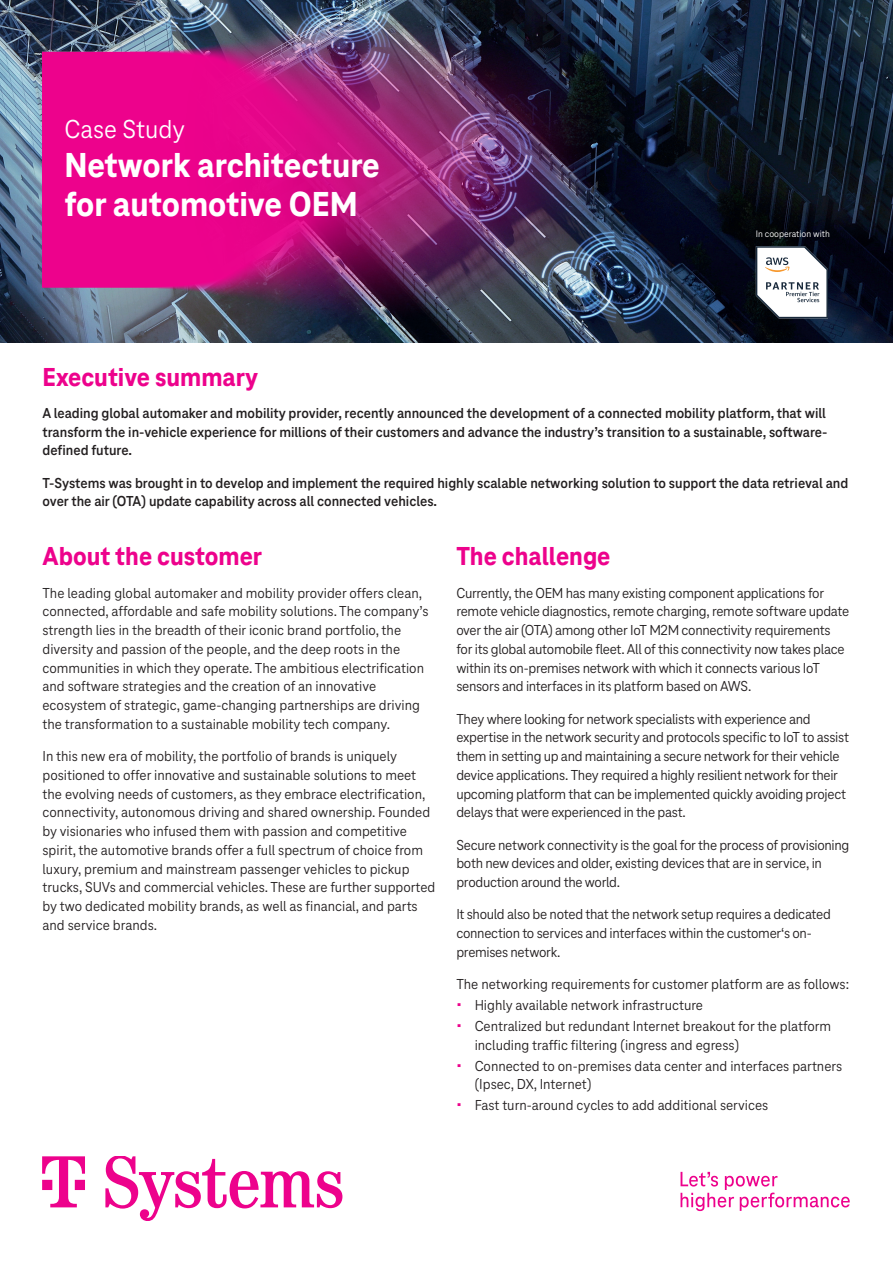
<style>
.page{position:relative;width:893px;height:1263px;background:#fff}
.page>*{position:absolute;margin:0;border:0;box-sizing:border-box;transform-origin:0 0}
.t1{font:800 36px/39px "Tele Neo";color:#fff}
.t2{font:800 27px "Tele Neo";color:#ed028c}
.t3{font:27px "Tele Neo";color:#fff}
.t4{font:15px/18.8px "Tele Neo";letter-spacing:-.005em;color:#231f20}
.t5{font:700 15px/18.8px "Tele Neo";color:#231f20;text-align:justify}
.t6{font:9.75px "Tele Neo";color:#fff}
</style>
<div class="page">
<img style="left:0;top:0;width:893px;height:342px">
<img style="left:43px;top:0;width:788px;height:343px">
<svg style="left:756px;top:246px;width:72px;height:72px"></svg>
<svg style="left:42px;top:1156px;width:300px;height:65px"></svg>
<svg style="left:680px;top:1172px;width:170px;height:39px"></svg>
<h2 class="t3" style="left:65px;top:114px;width:122px">Case Study</h2>
<h1 class="t1" style="left:65px;top:146px;width:317px">Network architecture for automotive OEM</h1>
<p class="t6" style="left:756px;top:228px;width:76px">In cooperation with</p>
<h2 class="t2" style="left:43px;top:362px;width:217px">Executive summary</h2>
<p class="t5" style="left:43px;top:404px;width:786px">A leading global automaker and mobility provider, recently announced the development of a connected mobility platform, that will transform the in-vehicle experience for millions of their customers and advance the industry’s transition to a sustainable, software&shy;defined future.</p>
<p class="t5" style="left:43px;top:473px;width:807px">T-Systems was brought in to develop and implement the required highly scalable networking solution to support the data retrieval and over the air (OTA) update capability across all connected vehicles.</p>
<h2 class="t2" style="left:43px;top:541px;width:221px">About the customer</h2>
<p class="t4" style="left:43px;top:583px;width:387px">The leading global automaker and mobility provider offers clean, connected, affordable and safe mobility solutions. The company’s strength lies in the breadth of their iconic brand portfolio, the diversity and passion of the people, and the deep roots in the communities in which they operate. The ambitious electrification and software strategies and the creation of an innovative ecosystem of strategic, game-changing partnerships are driving the transformation to a sustainable mobility tech company.</p>
<p class="t4" style="left:43px;top:747px;width:394px">In this new era of mobility, the portfolio of brands is uniquely positioned to offer innovative and sustainable solutions to meet the evolving needs of customers, as they embrace electrification, connectivity, autonomous driving and shared ownership. Founded by visionaries who infused them with passion and competitive spirit, the automotive brands offer a full spectrum of choice from luxury, premium and mainstream passenger vehicles to pickup trucks, SUVs and commercial vehicles. These are further supported by two dedicated mobility brands, as well as financial, and parts and service brands.</p>
<h2 class="t2" style="left:456px;top:541px;width:156px">The challenge</h2>
<p class="t4" style="left:456px;top:583px;width:394px">Currently, the OEM has many existing component applications for remote vehicle diagnostics, remote charging, remote software update over the air (OTA) among other IoT M2M connectivity requirements for its global automobile fleet. All of this connectivity now takes place within its on-premises network with which it connects various IoT sensors and interfaces in its platform based on AWS.</p>
<p class="t4" style="left:456px;top:709px;width:394px">They where looking for network specialists with experience and expertise in the network security and protocols specific to IoT to assist them in setting up and maintaining a secure network for their vehicle device applications. They required a highly resilient network for their upcoming platform that can be implemented quickly avoiding project delays that were experienced in the past.</p>
<p class="t4" style="left:456px;top:835px;width:394px">Secure network connectivity is the goal for the process of provisioning both new devices and older, existing devices that are in service, in production around the world.</p>
<p class="t4" style="left:456px;top:905px;width:376px">It should also be noted that the network setup requires a dedicated connection to services and interfaces within the customer‘s on&shy;premises network.</p>
<p class="t4" style="left:475px;top:974px;width:376px;line-height:20.9px;text-indent:-18px">The networking requirements for customer platform are as follows:<br>Highly available network infrastructure<br>Centralized but redundant Internet breakout for the platform</p>
<p class="t4" style="left:475px;top:1034px;width:369px;line-height:20.9px">including traffic filtering (ingress and egress)<br>Connected to on-premises data center and interfaces partners</p>
<p class="t4" style="left:475px;top:1074px;width:295px;line-height:20.9px">(Ipsec, DX, Internet)<br>Fast turn-around cycles to add additional services</p>
</div>
